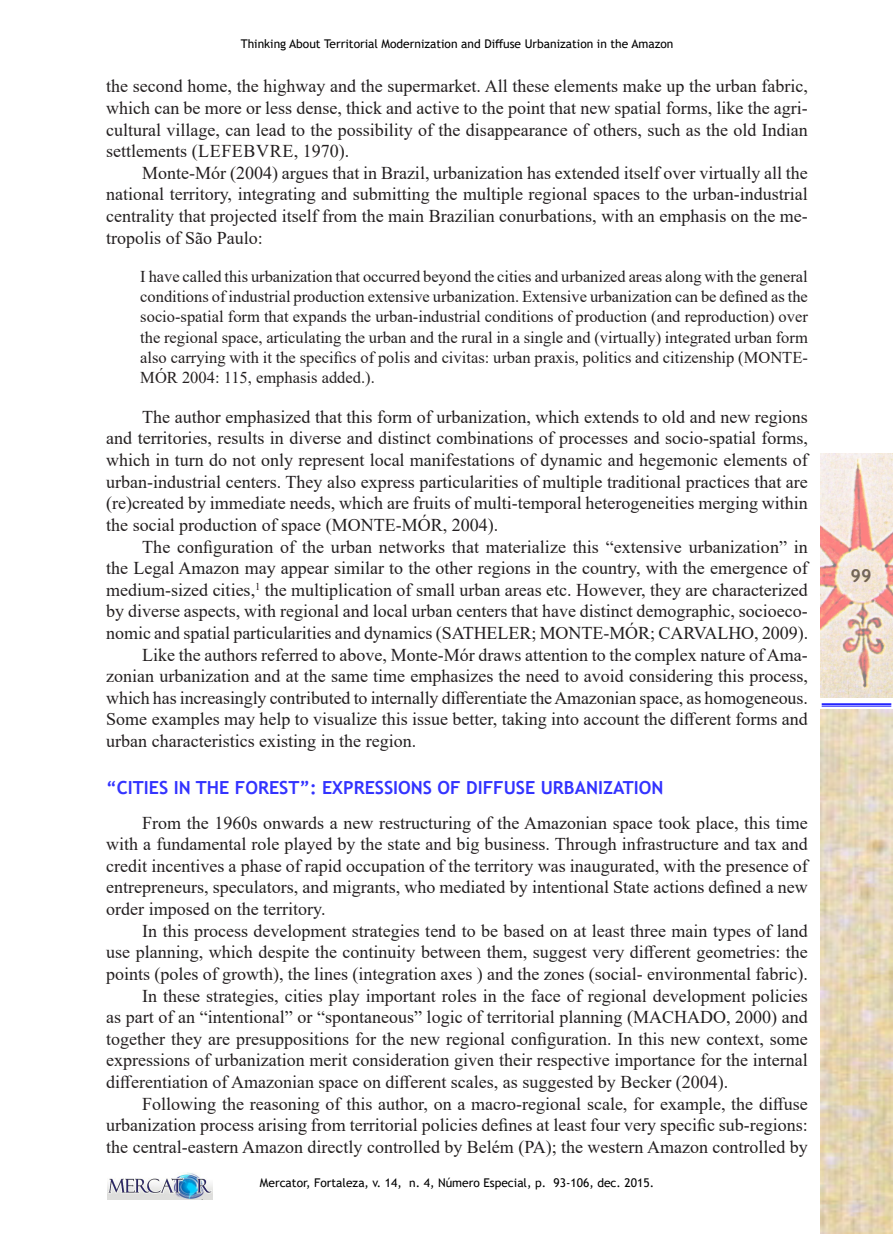
<style>
.page{position:relative;width:893px;height:1234px;background:#fff}
.page>*{position:absolute;margin:0;border:0;box-sizing:border-box;transform-origin:0 0}
.t1{font:18px/21.6px "Times New Roman";color:#231f20;text-align:justify}
.SUBTÍTULO_1{font:700 18px "Trebuchet MS";color:#33f}
.t2{font:700 18px "Trebuchet MS";color:#000}
.CITAÇÃO_DE_TESE{font:16.5px/20.2px "Times New Roman";color:#231f20;text-align:justify}
.t3{font:12px "Trebuchet MS";color:#000}
</style>
<div class="page">
<img style="left:108px;top:1172px;width:105px;height:27px">
<img style="left:821px;top:453px;width:72px;height:244px">
<hr style="left:822px;top:703px;width:69px;height:1px;background:#00f">
<hr style="left:822px;top:705px;width:69px;height:1px;background:#00f">
<img style="left:821px;top:709px;width:72px;height:524px">
<p class="t3" style="left:241px;top:36px;width:434px">Thinking About Territorial Modernization and Diffuse Urbanization in the Amazon</p>
<p class="t1" style="left:106px;top:75px;width:703px">the second home, the highway and the supermarket. All these elements make up the urban fabric, which can be more or less dense, thick and active to the point that new spatial forms, like the agri&shy;cultural village, can lead to the possibility of the disappearance of others, such as the old Indian settlements (LEFEBVRE, 1970).</p>
<p class="t1" style="left:106px;top:161px;width:703px;text-indent:36px">Monte-Mór (2004) argues that in Brazil, urbanization has extended itself over virtually all the national territory, integrating and submitting the multiple regional spaces to the urban-industrial centrality that projected itself from the main Brazilian conurbations, with an emphasis on the me&shy;tropolis of São Paulo:</p>
<p class="CITAÇÃO_DE_TESE" style="left:140px;top:265px;width:669px">I have called this urbanization that occurred beyond the cities and urbanized areas along with the general conditions of industrial production extensive urbanization. Extensive urbanization can be defined as the socio-spatial form that expands the urban-industrial conditions of production (and reproduction) over the regional space, articulating the urban and the rural in a single and (virtually) integrated urban form also carrying with it the specifics of polis and civitas: urban praxis, politics and citizenship (MONTE-MÓR 2004: 115, emphasis added.).</p>
<p class="t1" style="left:106px;top:405px;width:703px;text-indent:36px">The author emphasized that this form of urbanization, which extends to old and new regions and territories, results in diverse and distinct combinations of processes and socio-spatial forms, which in turn do not only represent local manifestations of dynamic and hegemonic elements of urban-industrial centers. They also express particularities of multiple traditional practices that are (re)created by immediate needs, which are fruits of multi-temporal heterogeneities merging within the social production of space (MONTE-MÓR, 2004).</p>
<p class="t1" style="left:106px;top:535px;width:703px;text-indent:36px">The configuration of the urban networks that materialize this “extensive urbanization” in the Legal Amazon may appear similar to the other regions in the country, with the emergence of medium-sized cities,<sup>1</sup> the multiplication of small urban areas etc. However, they are characterized by diverse aspects, with regional and local urban centers that have distinct demographic, socioeco&shy;nomic and spatial particularities and dynamics (SATHELER; MONTE-MÓR; CARVALHO, 2009).</p>
<p class="t1" style="left:106px;top:643px;width:703px;text-indent:36px">Like the authors referred to above, Monte-Mór draws attention to the complex nature of Ama&shy;zonian urbanization and at the same time emphasizes the need to avoid considering this process, which has increasingly contributed to internally differentiate the Amazonian space, as homogeneous.<br>Some examples may help to visualize this issue better, taking into account the different forms and urban characteristics existing in the region.</p>
<p class="SUBTÍTULO_1" style="left:106px;top:776px;width:559px">“CITIES IN THE FOREST”: EXPRESSIONS OF DIFFUSE URBANIZATION</p>
<p class="t1" style="left:106px;top:811px;width:703px;text-indent:36px">From the 1960s onwards a new restructuring of the Amazonian space took place, this time with a fundamental role played by the state and big business. Through infrastructure and tax and credit incentives a phase of rapid occupation of the territory was inaugurated, with the presence of entrepreneurs, speculators, and migrants, who mediated by intentional State actions defined a new order imposed on the territory.</p>
<p class="t1" style="left:106px;top:919px;width:703px;text-indent:36px">In this process development strategies tend to be based on at least three main types of land use planning, which despite the continuity between them, suggest very different geometries: the points (poles of growth), the lines (integration axes ) and the zones (social- environmental fabric).</p>
<p class="t1" style="left:106px;top:983px;width:703px;text-indent:36px">In these strategies, cities play important roles in the face of regional development policies as part of an “intentional” or “spontaneous” logic of territorial planning (MACHADO, 2000) and together they are presuppositions for the new regional configuration. In this new context, some expressions of urbanization merit consideration given their respective importance for the internal differentiation of Amazonian space on different scales, as suggested by Becker (2004).</p>
<p class="t1" style="left:106px;top:1091px;width:703px;text-indent:36px">Following the reasoning of this author, on a macro-regional scale, for example, the diffuse urbanization process arising from territorial policies defines at least four very specific sub-regions: the central-eastern Amazon directly controlled by Belém (PA); the western Amazon controlled by</p>
<p class="t3" style="left:260px;top:1174px;width:396px">Mercator, Fortaleza, v. 14, n. 4, Número Especial, p. 93-106, dec. 2015.</p>
<p class="t2" style="left:851px;top:564px;width:23px">99</p>
</div>
